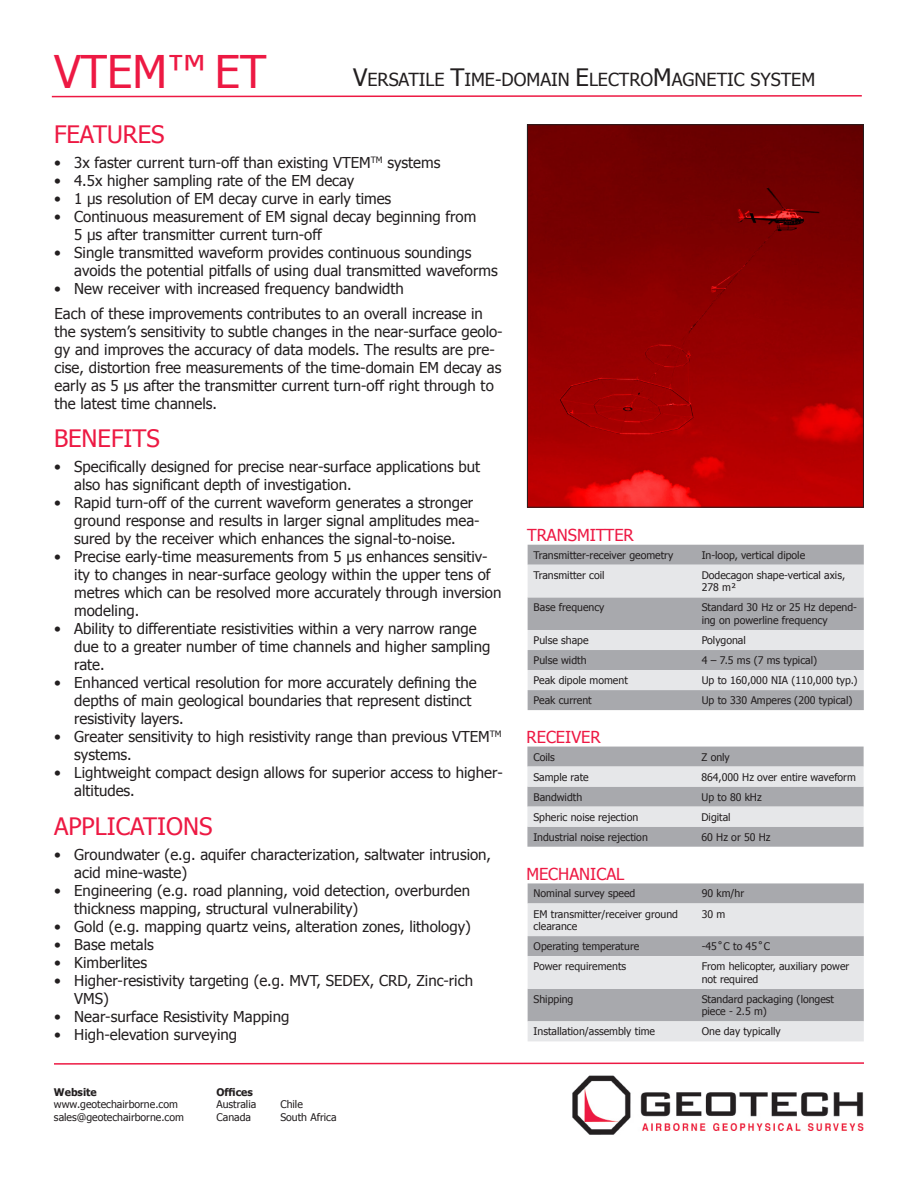
<style>
.page{position:relative;width:918px;height:1188px;background:#fff}
.page>*{position:absolute;margin:0;border:0;box-sizing:border-box;transform-origin:0 0}
.t1{font:45px "Tahoma";color:#ed1943}
.t2{font:24px "Tahoma";color:#ed1943}
.t3{font:18px "Tahoma";color:#231f20}
.t4{font:16.5px "Tahoma";color:#ed1943}
.t5{font:15px/18px "Tahoma";color:#231f20}
.t6{font:10.5px/12.6px "Tahoma";color:#231f20}
.t7{font:700 10.5px "Tahoma";color:#231f20}
.s1{font-size:24px}
</style>
<div class="page">
<svg style="left:51px;top:95px;width:811px;height:3px"></svg>
<svg style="left:54px;top:1062px;width:810px;height:3px"></svg>
<img style="left:572px;top:1075px;width:292px;height:60px">
<img style="left:529px;top:126px;width:333px;height:380px">
<div style="left:527px;top:124px;width:337px;height:384px;border:1px solid #231f20"></div>
<svg style="left:527px;top:747px;width:337px;height:100px;background:#c2c3c6"></svg>
<div style="left:528px;top:883px;width:336px;height:20px;background:#a8a9ad"></div>
<svg style="left:528px;top:903px;width:336px;height:138px;background:#cecfd2"></svg>
<div style="left:528px;top:545px;width:336px;height:165px;background:#a8a9ad"></div>
<svg style="left:528px;top:565px;width:336px;height:125px;background:#cccdcf"></svg>
<p class="t1" style="left:54px;top:42px;width:214px">VTEM™ ET</p>
<p class="t2" style="left:54px;top:118px;width:112px">FEATURES</p>
<p class="t3" style="left:353px;top:68px;width:464px"><span class="s1">V</span>ERSATILE <span class="s1">T</span>IME-DOMAIN <span class="s1">E</span>LECTRO<span class="s1">M</span>AGNETIC SYSTEM</p>
<p class="t5" style="left:54px;top:153px;width:388px">• 3x faster current turn-off than existing VTEM<sup>TM</sup> systems</p>
<p class="t5" style="left:54px;top:171px;width:302px">• 4.5x higher sampling rate of the EM decay</p>
<p class="t5" style="left:54px;top:189px;width:339px">• 1 μs resolution of EM decay curve in early times</p>
<p class="t5" style="left:74px;top:207px;width:404px;text-indent:-20px">• Continuous measurement of EM signal decay beginning from<br>5 μs after transmitter current turn-off</p>
<p class="t5" style="left:74px;top:243px;width:425px;text-indent:-20px">• Single transmitted waveform provides continuous soundings avoids the potential pitfalls of using dual transmitted waveforms</p>
<p class="t5" style="left:54px;top:279px;width:351px">• New receiver with increased frequency bandwidth</p>
<p class="t5" style="left:55px;top:304px;width:450px">Each of these improvements contributes to an overall increase in the system’s sensitivity to subtle changes in the near-surface geolo&shy;gy and improves the accuracy of data models. The results are pre&shy;cise, distortion free measurements of the time-domain EM decay as early as 5 µs after the transmitter current turn-off right through to the latest time channels.</p>
<p class="t2" style="left:54px;top:422px;width:107px">BENEFITS</p>
<p class="t5" style="left:74px;top:457px;width:407px;text-indent:-20px">• Specifically designed for precise near-surface applications but also has significant depth of investigation.</p>
<p class="t5" style="left:74px;top:493px;width:407px;text-indent:-20px">• Rapid turn-off of the current waveform generates a stronger ground response and results in larger signal amplitudes mea&shy;sured by the receiver which enhances the signal-to-noise.</p>
<p class="t5" style="left:74px;top:547px;width:429px;text-indent:-20px">• Precise early-time measurements from 5 µs enhances sensitiv&shy;ity to changes in near-surface geology within the upper tens of metres which can be resolved more accurately through inversion modeling.</p>
<p class="t5" style="left:74px;top:619px;width:418px;text-indent:-20px">• Ability to differentiate resistivities within a very narrow range due to a greater number of time channels and higher sampling rate.</p>
<p class="t5" style="left:74px;top:673px;width:404px;text-indent:-20px">• Enhanced vertical resolution for more accurately defining the depths of main geological boundaries that represent distinct resistivity layers.</p>
<p class="t5" style="left:74px;top:727px;width:429px;text-indent:-20px">• Greater sensitivity to high resistivity range than previous VTEM<sup>TM </sup>systems.</p>
<p class="t5" style="left:74px;top:763px;width:430px;text-indent:-20px">• Lightweight compact design allows for superior access to higher&shy;altitudes.</p>
<p class="t2" style="left:54px;top:810px;width:160px">APPLICATIONS</p>
<p class="t5" style="left:74px;top:845px;width:418px;text-indent:-20px">• Groundwater (e.g. aquifer characterization, saltwater intrusion, acid mine-waste)</p>
<p class="t5" style="left:74px;top:881px;width:397px;text-indent:-20px">• Engineering (e.g. road planning, void detection, overburden thickness mapping, structural vulnerability)</p>
<p class="t5" style="left:54px;top:917px;width:418px">• Gold (e.g. mapping quartz veins, alteration zones, lithology)</p>
<p class="t5" style="left:54px;top:935px;width:101px">• Base metals</p>
<p class="t5" style="left:54px;top:953px;width:95px">• Kimberlites</p>
<p class="t5" style="left:74px;top:971px;width:400px;text-indent:-20px">• Higher-resistivity targeting (e.g. MVT, SEDEX, CRD, Zinc-rich<br>VMS)</p>
<p class="t5" style="left:54px;top:1007px;width:237px">• Near-surface Resistivity Mapping</p>
<p class="t5" style="left:54px;top:1025px;width:185px">• High-elevation surveying</p>
<p class="t7" style="left:54px;top:1084px;width:44px">Website</p>
<p class="t6" style="left:54px;top:1098px;width:125px">www.geotechairborne.com</p>
<p class="t6" style="left:54px;top:1110px;width:132px">sales@geotechairborne.com</p>
<p class="t7" style="left:217px;top:1084px;width:38px">Offices</p>
<p class="t6" style="left:217px;top:1098px;width:41px">Australia</p>
<p class="t6" style="left:280px;top:1098px;width:24px">Chile</p>
<p class="t6" style="left:217px;top:1110px;width:36px">Canada</p>
<p class="t6" style="left:280px;top:1110px;width:58px">South Africa</p>
<p class="t4" style="left:527px;top:524px;width:108px">TRANSMITTER</p>
<p class="t6" style="left:534px;top:548px;width:141px">Transmitter-receiver geometry</p>
<p class="t6" style="left:702px;top:548px;width:105px">In-loop, vertical dipole</p>
<p class="t6" style="left:534px;top:568px;width:72px">Transmitter coil</p>
<p class="t6" style="left:702px;top:568px;width:145px">Dodecagon shape-vertical axis,<br>278 m²</p>
<p class="t6" style="left:534px;top:601px;width:72px">Base frequency</p>
<p class="t6" style="left:702px;top:601px;width:157px">Standard 30 Hz or 25 Hz depend&shy;ing on powerline frequency</p>
<p class="t6" style="left:534px;top:633px;width:56px">Pulse shape</p>
<p class="t6" style="left:702px;top:633px;width:46px">Polygonal</p>
<p class="t6" style="left:534px;top:653px;width:54px">Pulse width</p>
<p class="t6" style="left:702px;top:653px;width:117px">4 – 7.5 ms (7 ms typical)</p>
<p class="t6" style="left:534px;top:673px;width:96px">Peak dipole moment</p>
<p class="t6" style="left:702px;top:673px;width:157px">Up to 160,000 NIA (110,000 typ.)</p>
<p class="t6" style="left:534px;top:694px;width:60px">Peak current</p>
<p class="t6" style="left:702px;top:694px;width:152px">Up to 330 Amperes (200 typical)</p>
<p class="t4" style="left:527px;top:726px;width:76px">RECEIVER</p>
<p class="t6" style="left:533px;top:750px;width:23px">Coils</p>
<p class="t6" style="left:702px;top:750px;width:30px">Z only</p>
<p class="t6" style="left:533px;top:770px;width:57px">Sample rate</p>
<p class="t6" style="left:702px;top:770px;width:156px">864,000 Hz over entire waveform</p>
<p class="t6" style="left:533px;top:790px;width:50px">Bandwidth</p>
<p class="t6" style="left:702px;top:790px;width:62px">Up to 80 kHz</p>
<p class="t6" style="left:533px;top:810px;width:106px">Spheric noise rejection</p>
<p class="t6" style="left:702px;top:810px;width:31px">Digital</p>
<p class="t6" style="left:533px;top:830px;width:116px">Industrial noise rejection</p>
<p class="t6" style="left:702px;top:830px;width:71px">60 Hz or 50 Hz</p>
<p class="t4" style="left:526px;top:863px;width:100px">MECHANICAL</p>
<p class="t6" style="left:534px;top:887px;width:103px">Nominal survey speed</p>
<p class="t6" style="left:702px;top:887px;width:44px">90 km/hr</p>
<p class="t6" style="left:534px;top:907px;width:146px">EM transmitter/receiver ground clearance</p>
<p class="t6" style="left:702px;top:907px;width:25px">30 m</p>
<p class="t6" style="left:534px;top:940px;width:107px">Operating temperature</p>
<p class="t6" style="left:702px;top:940px;width:70px">-45 ̊C to 45 ̊C</p>
<p class="t6" style="left:534px;top:960px;width:94px">Power requirements</p>
<p class="t6" style="left:702px;top:960px;width:149px">From helicopter, auxiliary power not required</p>
<p class="t6" style="left:534px;top:992px;width:41px">Shipping</p>
<p class="t6" style="left:702px;top:992px;width:134px">Standard packaging (longest piece - 2.5 m)</p>
<p class="t6" style="left:534px;top:1025px;width:123px">Installation/assembly time</p>
<p class="t6" style="left:702px;top:1025px;width:81px">One day typically</p>
</div>
